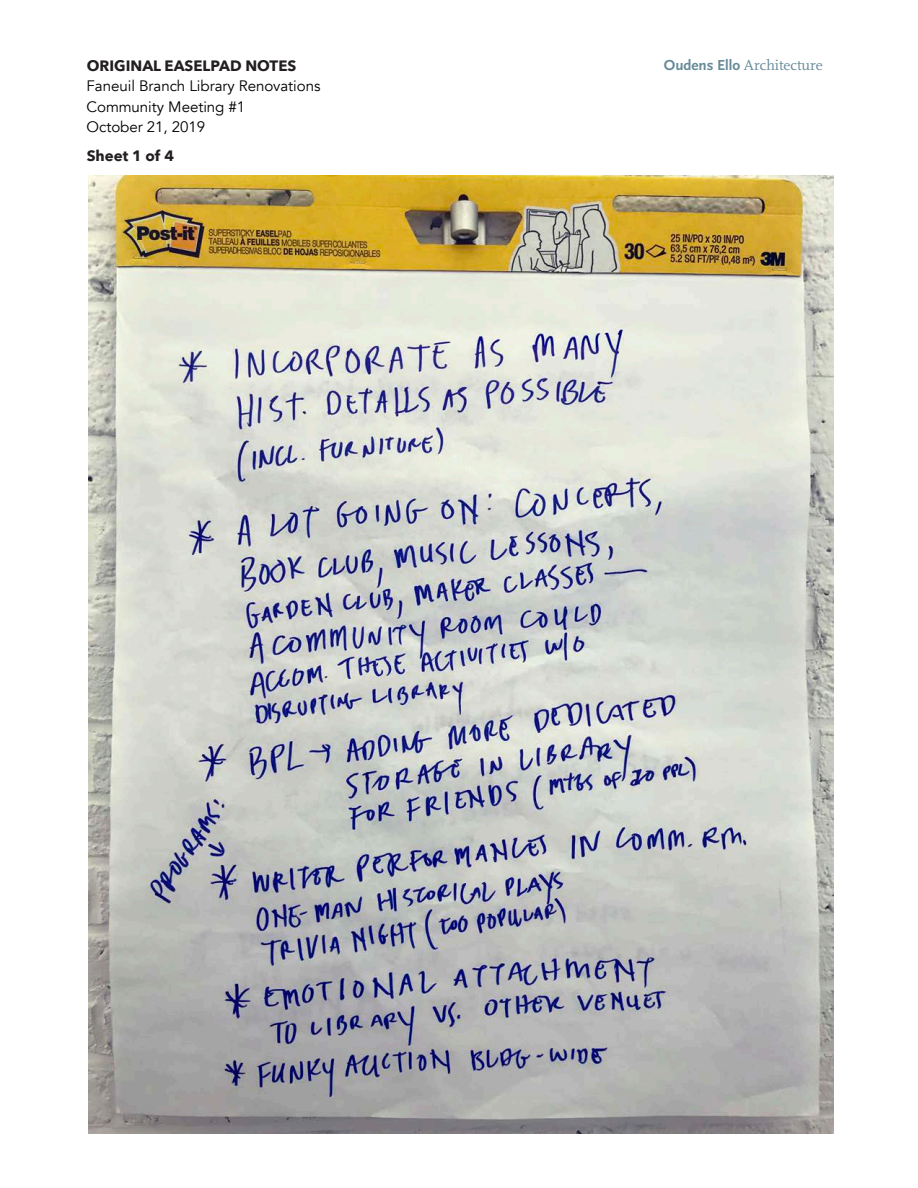
<style>
.page{position:relative;width:918px;height:1188px;background:#fff}
.page>*{position:absolute;margin:0;border:0;box-sizing:border-box;transform-origin:0 0}
.t1{font:15.15px/20.5px "Avenir";letter-spacing:-.005em;color:#000}
.t2{font:15.15px "Scala";letter-spacing:-.005em;color:#678a98}
.t3{font:700 15px "Avenir Next";color:#231f20}
.s1{font-weight:900}
.s2{font-family:"Scala Sans";font-weight:700}
</style>
<div class="page">
<img style="left:89px;top:175px;width:744px;height:959px">
<p class="t1" style="left:87px;top:55px;width:235px"><span class="s1">MEETING NOTES<br></span>Faneuil Branch Library Renovations<br>Community Meeting #1<br>October 21, 2019</p>
<p class="t2" style="left:664px;top:57px;width:160px"><span class="s2">Oudens Ello</span> Architecture</p>
<p class="t3" style="left:87px;top:52px;width:211px">ORIGINAL EASELPAD NOTES</p>
<p class="t3" style="left:87px;top:143px;width:89px">Sheet 1 of 4</p>
</div>
